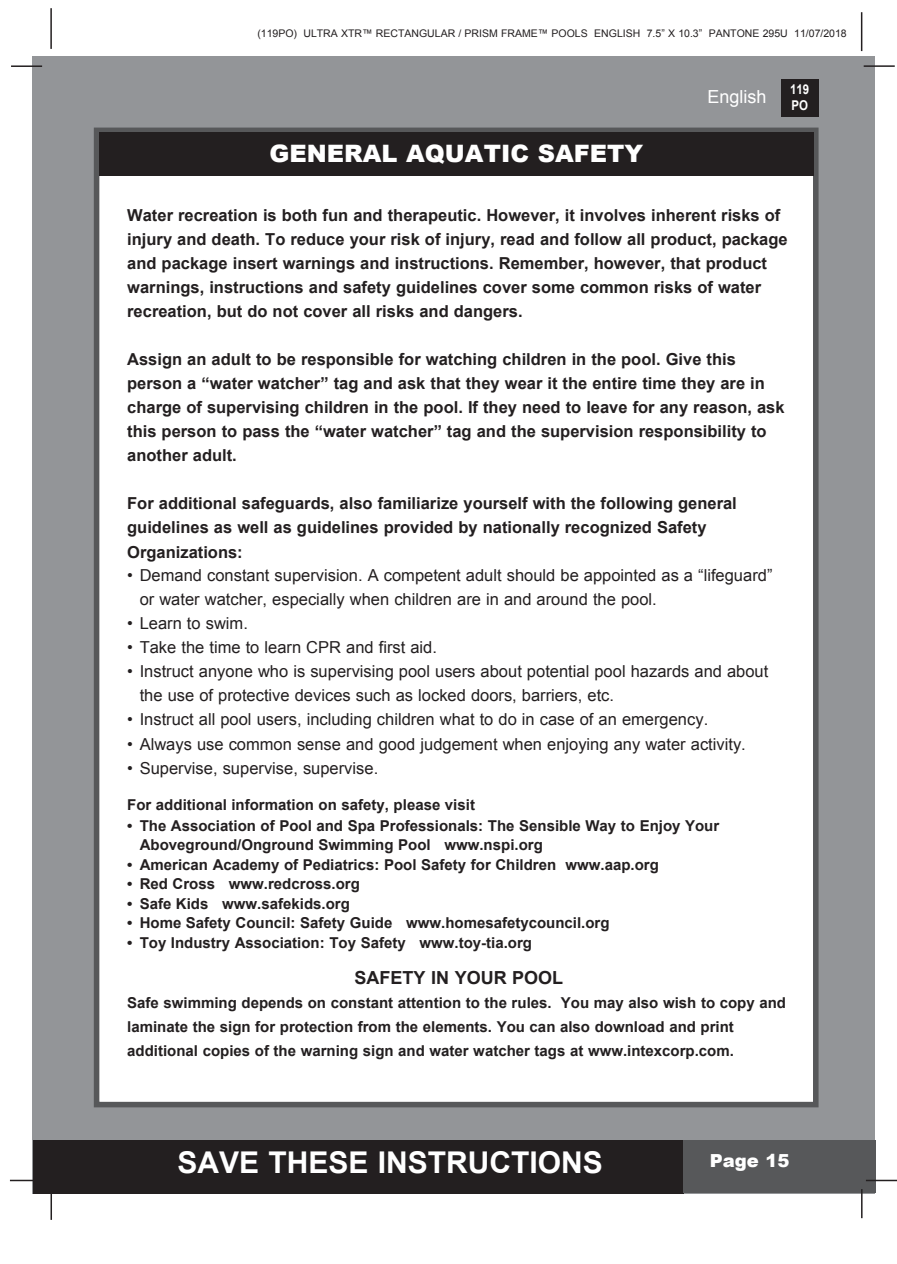
<style>
.page{position:relative;width:897px;height:1264px;background:#fff}
.page>*{position:absolute;margin:0;border:0;box-sizing:border-box;transform-origin:0 0}
.t1{font:700 30px "Arial";color:#fff}
.t2{font:900 24px "Arial";color:#fff}
.t3{font:700 18px "Arial";color:#231f20}
.t4{font:18px "Arial";color:#fff}
.t5{font:900 18px "Arial";color:#fff}
.t6{font:700 16.5px/24px "Arial";color:#231f20}
.t7{font:16.5px/24px "Arial";color:#231f20}
.t8{font:700 15px/24px "Arial";color:#231f20}
.t9{font:700 13.5px/16.2px "Arial";color:#fff;scale:.85 1}
.t10{font:10.5px "Arial";color:#231f20}
</style>
<div class="page">
<div style="left:33px;top:56px;width:842px;height:1137px;background:#939598"></div>
<div style="left:780px;top:79px;width:38px;height:38px;background:#231f20"></div>
<hr style="left:863px;top:65px;width:31px;height:2px;background:#231f20">
<hr style="left:50px;top:8px;width:2px;height:41px;background:#231f20">
<hr style="left:860px;top:12px;width:2px;height:39px;background:#231f20">
<div style="left:33px;top:1140px;width:650px;height:53px;background:#231f20"></div>
<div style="left:682px;top:1140px;width:193px;height:53px;background:#57585a"></div>
<hr style="left:865px;top:1179px;width:31px;height:2px;background:#231f20">
<hr style="left:860px;top:1189px;width:2px;height:29px;background:#231f20">
<hr style="left:50px;top:1189px;width:2px;height:31px;background:#231f20">
<hr style="left:10px;top:1179px;width:31px;height:2px;background:#231f20">
<hr style="left:11px;top:65px;width:31px;height:2px;background:#231f20">
<div style="left:97px;top:130px;width:718px;height:974px;background:#fff"></div>
<div style="left:94px;top:128px;width:724px;height:979px;border:6px solid #57585a"></div>
<div style="left:99px;top:132px;width:714px;height:44px;background:#231f20"></div>
<p class="t10" style="left:257px;top:29px;width:591px">(119PO) ULTRA XTR™ RECTANGULAR / PRISM FRAME™ POOLS ENGLISH 7.5” X 10.3” PANTONE 295U 11/07/2018</p>
<h2 class="t2" style="left:269px;top:145px;width:375px">GENERAL AQUATIC SAFETY</h2>
<p class="t4" style="left:707px;top:90px;width:61px">English</p>
<p class="t9" style="left:790px;top:82px;width:24px">119<br>PO</p>
<p class="t6" style="left:127px;top:205px;width:662px">Water recreation is both fun and therapeutic. However, it involves inherent risks of injury and death. To reduce your risk of injury, read and follow all product, package and package insert warnings and instructions. Remember, however, that product warnings, instructions and safety guidelines cover some common risks of water recreation, but do not cover all risks and dangers.</p>
<p class="t6" style="left:127px;top:349px;width:658px">Assign an adult to be responsible for watching children in the pool. Give this person a “water watcher” tag and ask that they wear it the entire time they are in charge of supervising children in the pool. If they need to leave for any reason, ask this person to pass the “water watcher” tag and the supervision responsibility to another adult.</p>
<p class="t6" style="left:127px;top:493px;width:611px">For additional safeguards, also familiarize yourself with the following general guidelines as well as guidelines provided by nationally recognized Safety<br>Organizations:</p>
<p class="t7" style="left:140px;top:564px;width:634px;text-indent:-12px">• Demand constant supervision. A competent adult should be appointed as a “lifeguard” or water watcher, especially when children are in and around the pool.</p>
<p class="t7" style="left:127px;top:612px;width:122px">• Learn to swim.</p>
<p class="t7" style="left:127px;top:636px;width:311px">• Take the time to learn CPR and first aid.</p>
<p class="t7" style="left:140px;top:660px;width:630px;text-indent:-12px">• Instruct anyone who is supervising pool users about potential pool hazards and about the use of protective devices such as locked doors, barriers, etc.</p>
<p class="t7" style="left:127px;top:708px;width:582px">• Instruct all pool users, including children what to do in case of an emergency.</p>
<p class="t7" style="left:127px;top:732px;width:620px">• Always use common sense and good judgement when enjoying any water activity.</p>
<p class="t7" style="left:127px;top:756px;width:252px">• Supervise, supervise, supervise.</p>
<p class="t8" style="left:127px;top:794px;width:349px">For additional information on safety, please visit</p>
<p class="t8" style="left:140px;top:816px;width:581px;line-height:19.5px;text-indent:-12px">• The Association of Pool and Spa Professionals: The Sensible Way to Enjoy Your<br>Aboveground/Onground Swimming Pool www.nspi.org</p>
<p class="t8" style="left:127px;top:853px;width:533px">• American Academy of Pediatrics: Pool Safety for Children www.aap.org</p>
<p class="t8" style="left:127px;top:872px;width:234px">• Red Cross www.redcross.org</p>
<p class="t8" style="left:127px;top:892px;width:224px">• Safe Kids www.safekids.org</p>
<p class="t8" style="left:127px;top:911px;width:484px">• Home Safety Council: Safety Guide www.homesafetycouncil.org</p>
<p class="t8" style="left:127px;top:931px;width:406px">• Toy Industry Association: Toy Safety www.toy-tia.org</p>
<p class="t3" style="left:354px;top:971px;width:210px">SAFETY IN YOUR POOL</p>
<p class="t8" style="left:127px;top:992px;width:660px">Safe swimming depends on constant attention to the rules. You may also wish to copy and laminate the sign for protection from the elements. You can also download and print additional copies of the warning sign and water watcher tags at www.intexcorp.com.</p>
<h1 class="t1" style="left:177px;top:1150px;width:427px">SAVE THESE INSTRUCTIONS</h1>
<p class="t5" style="left:709px;top:1154px;width:81px">Page 15</p>
</div>
